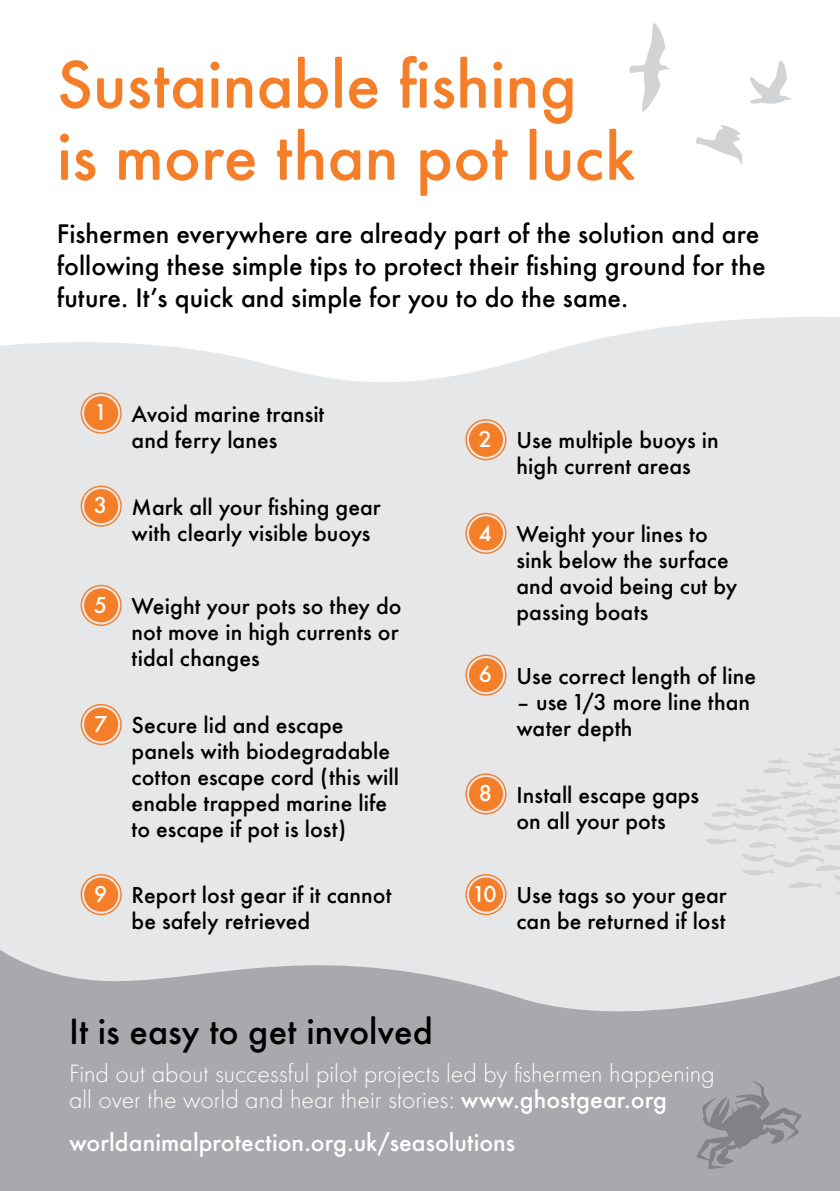
<style>
.page{position:relative;width:840px;height:1191px;background:#fff}
.page>*{position:absolute;margin:0;border:0;box-sizing:border-box;transform-origin:0 0}
.t1{font:500 70px/72px "Futura Round";color:#f57e29}
.t2{font:500 38px "Futura Round";color:#000}
.t3{font:500 28px/32px "Futura Round";color:#000}
.t4{font:300 26px/26px "Futura Round";color:#fff}
.t5{font:500 26px "Futura Round";color:#fff}
.t6{font:500 24px/26px "Futura Round";color:#000}
.s1{color:#fff}
.s2{font-weight:500}
</style>
<div class="page">
<div style="left:0;top:317px;width:839px;height:618px;background:#e6e7e8"></div>
<svg style="left:702px;top:746px;width:137px;height:151px;background:#e2e3e4"></svg>
<svg style="left:0;top:935px;width:839px;height:256px;background:#b3b5b8"></svg>
<div style="left:84px;top:396px;width:34px;height:34px;background:#f57e29;border-radius:50%"></div>
<div style="left:81px;top:392px;width:41px;height:42px;border:1px solid #f57e29;border-radius:50%"></div>
<div style="left:468px;top:423px;width:34px;height:34px;background:#f57e29;border-radius:50%"></div>
<div style="left:465px;top:419px;width:41px;height:41px;border:1px solid #f57e29;border-radius:50%"></div>
<div style="left:84px;top:588px;width:34px;height:34px;background:#f57e29;border-radius:50%"></div>
<div style="left:81px;top:585px;width:41px;height:41px;border:1px solid #f57e29;border-radius:50%"></div>
<div style="left:468px;top:658px;width:34px;height:34px;background:#f57e29;border-radius:50%"></div>
<div style="left:465px;top:654px;width:41px;height:41px;border:1px solid #f57e29;border-radius:50%"></div>
<div style="left:84px;top:489px;width:34px;height:34px;background:#f57e29;border-radius:50%"></div>
<div style="left:81px;top:485px;width:41px;height:41px;border:1px solid #f57e29;border-radius:50%"></div>
<div style="left:468px;top:516px;width:34px;height:34px;background:#f57e29;border-radius:50%"></div>
<div style="left:465px;top:513px;width:41px;height:41px;border:1px solid #f57e29;border-radius:50%"></div>
<div style="left:84px;top:707px;width:34px;height:34px;background:#f57e29;border-radius:50%"></div>
<div style="left:81px;top:704px;width:41px;height:41px;border:1px solid #f57e29;border-radius:50%"></div>
<div style="left:468px;top:777px;width:34px;height:34px;background:#f57e29;border-radius:50%"></div>
<div style="left:465px;top:773px;width:41px;height:41px;border:1px solid #f57e29;border-radius:50%"></div>
<div style="left:84px;top:877px;width:34px;height:34px;background:#f57e29;border-radius:50%"></div>
<div style="left:81px;top:874px;width:41px;height:41px;border:1px solid #f57e29;border-radius:50%"></div>
<div style="left:468px;top:877px;width:34px;height:34px;background:#f57e29;border-radius:50%"></div>
<div style="left:465px;top:874px;width:41px;height:41px;border:1px solid #f57e29;border-radius:50%"></div>
<svg style="left:696px;top:1080px;width:105px;height:89px;background:#9a9c9f"></svg>
<svg style="left:696px;top:125px;width:46px;height:40px"></svg>
<svg style="left:750px;top:61px;width:41px;height:43px"></svg>
<svg style="left:629px;top:23px;width:41px;height:89px"></svg>
<h1 class="t1" style="left:57px;top:43px;width:580px">Sustainable fishing<br>is more than pot luck</h1>
<p class="t3" style="left:57px;top:215px;width:710px">Fishermen everywhere are already part of the solution and are following these simple tips to protect their fishing ground for the future. It’s quick and simple for you to do the same.</p>
<p class="t6" style="left:96px;top:399px;width:229px;text-align:center"><span class="s1">1</span> Avoid marine transit and ferry lanes</p>
<p class="t6" style="left:132px;top:492px;width:250px;text-indent:-37px"><span class="s1">3</span> Mark all your fishing gear with clearly visible buoys</p>
<p class="t6" style="left:132px;top:591px;width:271px;text-indent:-37px"><span class="s1">5</span> Weight your pots so they do not move in high currents or tidal changes</p>
<p class="t6" style="left:132px;top:710px;width:269px;text-indent:-37px"><span class="s1">7</span> Secure lid and escape panels with biodegradable cotton escape cord (this will enable trapped marine life to escape if pot is lost)</p>
<p class="t6" style="left:479px;top:425px;width:241px;text-align:center"><span class="s1">2</span> Use multiple buoys in high current areas</p>
<p class="t6" style="left:516px;top:519px;width:222px;text-indent:-37px"><span class="s1">4</span> Weight your lines to sink below the surface and avoid being cut by passing boats</p>
<p class="t6" style="left:478px;top:661px;width:278px"><span class="s1">6</span> Use correct length of line</p>
<p class="t6" style="left:516px;top:687px;width:235px">– use 1/3 more line than water depth</p>
<p class="t6" style="left:478px;top:779px;width:221px;text-align:center"><span class="s1">8</span> Install escape gaps on all your pots</p>
<p class="t6" style="left:132px;top:880px;width:261px;text-indent:-37px"><span class="s1">9</span> Report lost gear if it cannot be safely retrieved</p>
<p class="t6" style="left:474px;top:880px;width:253px;text-align:right"><span class="s1">10</span> Use tags so your gear can be returned if lost</p>
<h2 class="t2" style="left:69px;top:1003px;width:365px">It is easy to get involved</h2>
<p class="t4" style="left:69px;top:1059px;width:646px">Find out about successful pilot projects led by fishermen happening all over the world and hear their stories: <span class="s2">www.ghostgear.org</span></p>
<p class="t5" style="left:69px;top:1122px;width:447px">worldanimalprotection.org.uk/seasolutions</p>
</div>
